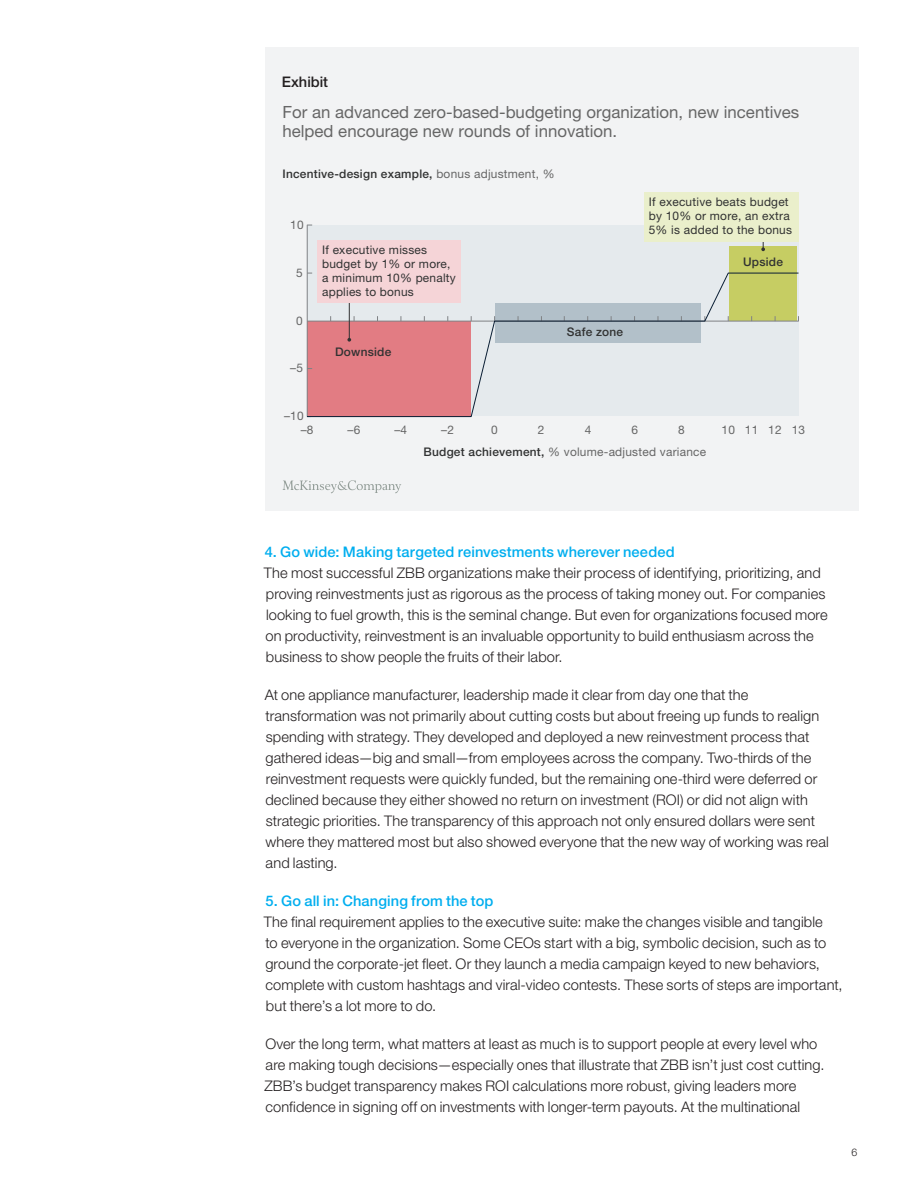
<style>
.page{position:relative;width:918px;height:1188px;background:#fff}
.page>*{position:absolute;margin:0;border:0;box-sizing:border-box;transform-origin:0 0}
.t1{font:16.8px/18.8px "Helvetica Neue LT Std";color:#666}
.t2{font:300 14.7px/21px "Helvetica Neue LT Std";letter-spacing:.005em;color:#231f20}
.t3{font:500 14.7px "Helvetica Neue LT Std";letter-spacing:.01em;color:#00aeef}
.t4{font:500 14.7px "Helvetica Neue LT Std";color:#231f20}
.t5{font:11.85px/13.8px "Helvetica Neue LT Std";letter-spacing:.02em;color:#313232}
.t6{font:11.85px "Helvetica Neue LT Std";letter-spacing:.02em;color:#666}
.t7{font:500 11.85px "Helvetica Neue LT Std";letter-spacing:.02em;color:#313232}
.t8{font:300 10.5px "Helvetica Neue LT Std";color:#231f20}
.s1{font-weight:400;color:#666}
.s2{font-weight:500;color:#313232}
</style>
<div class="page">
<div style="left:265px;top:47px;width:593px;height:464px;background:#f2f3f4"></div>
<div style="left:307px;top:225px;width:492px;height:191px;background:#e5eaed"></div>
<div style="left:729px;top:246px;width:68px;height:75px;background:#c6cd63"></div>
<hr style="left:307px;top:225px;width:1px;height:192px;background:#808285">
<svg style="left:761px;top:241px;width:4px;height:10px"></svg>
<svg style="left:306px;top:272px;width:493px;height:146px"></svg>
<div style="left:317px;top:241px;width:144px;height:62px;background:#f5d4d7"></div>
<div style="left:644px;top:192px;width:155px;height:49px;background:#eaefcb"></div>
<svg style="left:283px;top:480px;width:118px;height:13px"></svg>
<p class="t4" style="left:282px;top:73px;width:48px">Exhibit</p>
<p class="t1" style="left:283px;top:102px;width:518px">For an advanced zero-based-budgeting organization, new incentives helped encourage new rounds of innovation.</p>
<p class="t7" style="left:283px;top:167px;width:274px">Incentive-design example, <span class="s1">bonus adjustment, %</span></p>
<p class="t6" style="left:290px;top:218px;width:15px">10</p>
<p class="t6" style="left:296px;top:266px;width:8px">5</p>
<p class="t6" style="left:296px;top:314px;width:8px">0</p>
<p class="t6" style="left:290px;top:361px;width:14px">–5</p>
<p class="t6" style="left:284px;top:409px;width:21px">–10</p>
<p class="t5" style="left:322px;top:243px;width:135px">If executive misses budget by 1% or more, a minimum 10% penalty applies to bonus</p>
<p class="t7" style="left:335px;top:344px;width:58px">Downside</p>
<p class="t7" style="left:567px;top:325px;width:58px">Safe zone</p>
<p class="t5" style="left:649px;top:195px;width:145px">If executive beats budget by 10% or more, an extra<br>5% is added to the bonus</p>
<p class="t7" style="left:743px;top:255px;width:41px">Upside</p>
<p class="t6" style="left:301px;top:423px;width:14px">–8</p>
<p class="t6" style="left:348px;top:423px;width:14px">–6</p>
<p class="t6" style="left:394px;top:423px;width:14px">–4</p>
<p class="t6" style="left:441px;top:423px;width:14px">–2</p>
<p class="t6" style="left:491px;top:423px;width:8px">0</p>
<p class="t6" style="left:538px;top:423px;width:8px">2</p>
<p class="t6" style="left:585px;top:423px;width:8px">4</p>
<p class="t6" style="left:631px;top:423px;width:8px">6</p>
<p class="t6" style="left:678px;top:423px;width:8px">8</p>
<p class="t6" style="left:721px;top:423px;width:85px">10 11 12 13</p>
<p class="t6" style="left:424px;top:445px;width:284px"><span class="s2">Budget achievement,</span> % volume-adjusted variance</p>
<p class="t3" style="left:265px;top:543px;width:411px">4. Go wide: Making targeted reinvestments wherever needed</p>
<p class="t2" style="left:264px;top:562px;width:565px">The most successful ZBB organizations make their process of identifying, prioritizing, and proving reinvestments just as rigorous as the process of taking money out. For companies looking to fuel growth, this is the seminal change. But even for organizations focused more on productivity, reinvestment is an invaluable opportunity to build enthusiasm across the business to show people the fruits of their labor.</p>
<p class="t2" style="left:265px;top:684px;width:566px">At one appliance manufacturer, leadership made it clear from day one that the transformation was not primarily about cutting costs but about freeing up funds to realign spending with strategy. They developed and deployed a new reinvestment process that gathered ideas—big and small—from employees across the company. Two-thirds of the reinvestment requests were quickly funded, but the remaining one-third were deferred or declined because they either showed no return on investment (ROI) or did not align with strategic priorities. The transparency of this approach not only ensured dollars were sent where they mattered most but also showed everyone that the new way of working was real and lasting.</p>
<p class="t3" style="left:266px;top:892px;width:229px">5. Go all in: Changing from the top</p>
<p class="t2" style="left:264px;top:911px;width:580px">The final requirement applies to the executive suite: make the changes visible and tangible<br>to everyone in the organization. Some CEOs start with a big, symbolic decision, such as to ground the corporate-jet fleet. Or they launch a media campaign keyed to new behaviors, complete with custom hashtags and viral-video contests. These sorts of steps are important, but there’s a lot more to do.</p>
<p class="t2" style="left:265px;top:1033px;width:561px">Over the long term, what matters at least as much is to support people at every level who are making tough decisions—especially ones that illustrate that ZBB isn’t just cost cutting.<br>ZBB’s budget transparency makes ROI calculations more robust, giving leaders more confidence in signing off on investments with longer-term payouts. At the multinational</p>
<p class="t8" style="left:852px;top:1145px;width:7px">6</p>
</div>
